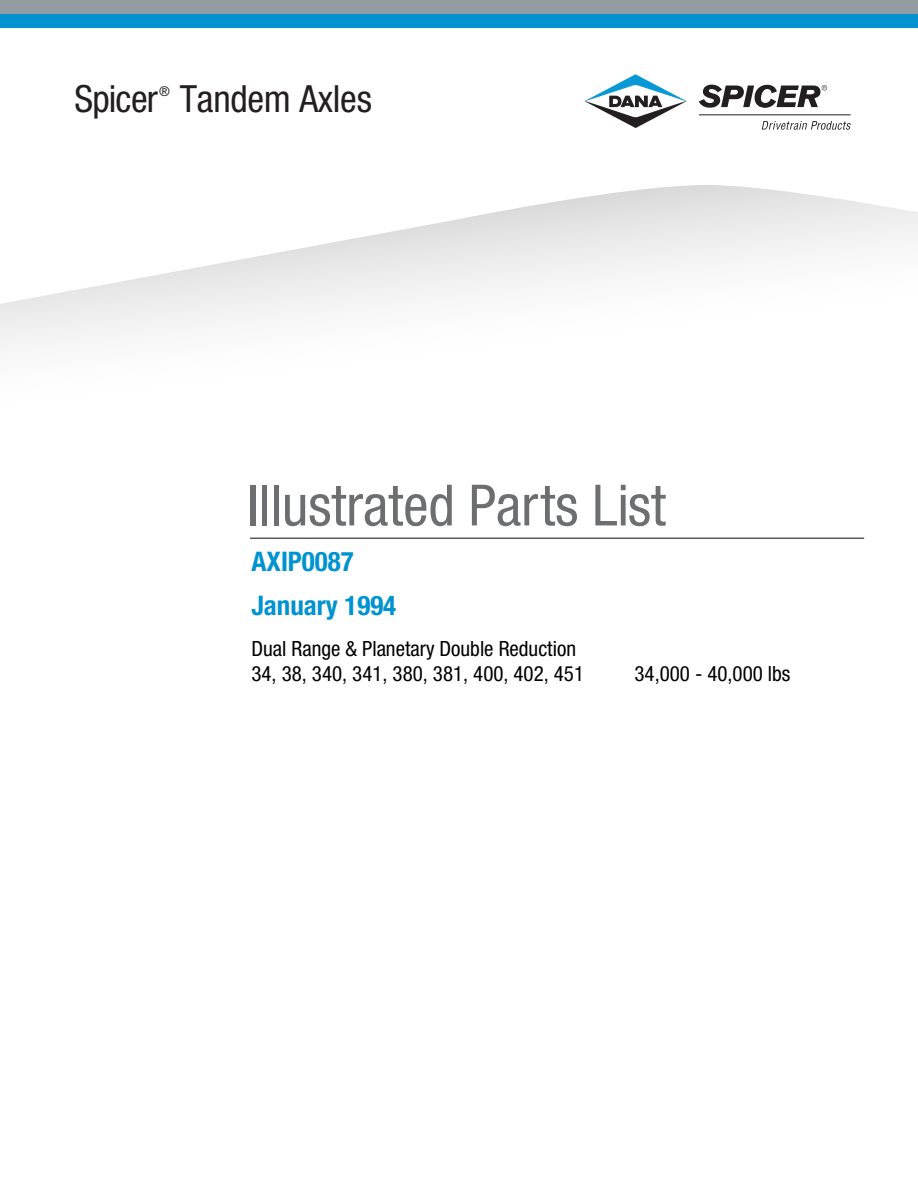
<style>
.page{position:relative;width:918px;height:1188px;background:#fff}
.page>*{position:absolute;margin:0;border:0;box-sizing:border-box;transform-origin:0 0}
.t1{font:condensed 57px "Helvetica Neue";color:#6d6e70}
.t2{font:condensed 37.5px "Helvetica Neue";letter-spacing:-.005em;color:#231f20}
.t3{font:700 condensed 27px/44px "Helvetica Neue";color:#0093d0}
.t4{font:condensed 21px/25.2px "Helvetica Neue";color:#000}
.t5{font:condensed 13.5px "Helvetica Neue";color:#231f20}
</style>
<div class="page">
<svg style="left:0;top:185px;width:918px;height:354px"></svg>
<div style="left:0;top:0;width:918px;height:27px;background:#0093d0"></div>
<div style="left:0;top:0;width:918px;height:14px;background:#949ca1"></div>
<svg style="left:584px;top:74px;width:103px;height:54px"></svg>
<hr style="left:699px;top:114px;width:152px;height:1px;background:#231f20">
<svg style="left:699px;top:85px;width:128px;height:23px"></svg>
<svg style="left:762px;top:121px;width:89px;height:9px"></svg>
<hr style="left:250px;top:538px;width:614px;height:1px;background:#58595b">
<h2 class="t2" style="left:75px;top:77px;width:85px">Spicer</h2>
<p class="t5" style="left:159px;top:83px;width:12px">®</p>
<h2 class="t2" style="left:180px;top:77px;width:194px">Tandem Axles</h2>
<h1 class="t1" style="left:247px;top:472px;width:420px">Illustrated Parts List</h1>
<p class="t3" style="left:251px;top:539px;width:146px">AXIP0087<br>January 1994</p>
<p class="t4" style="left:251px;top:636px;width:334px">Dual Range &amp; Planetary Double Reduction<br>34, 38, 340, 341, 380, 381, 400, 402, 451</p>
<p class="t4" style="left:635px;top:661px;width:157px">34,000 - 40,000 lbs</p>
</div>
